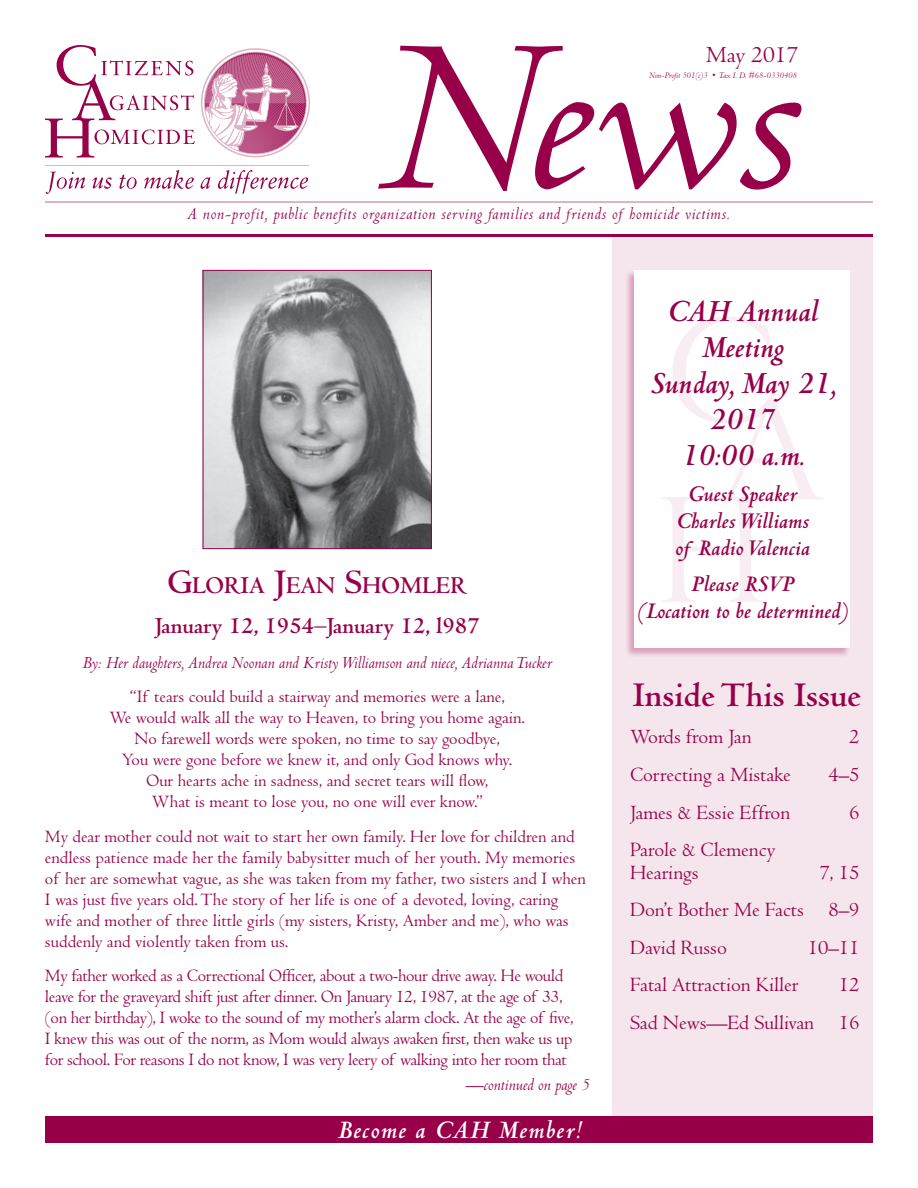
<style>
.page{position:relative;width:918px;height:1188px;background:#fff}
.page>*{position:absolute;margin:0;border:0;box-sizing:border-box;transform-origin:0 0}
.t1{font:italic 233.25px "Centaur";color:#970048;scale:1.1 1}
.t2{font:700 36px "Centaur";color:#970048}
.t3{font:italic 700 33px/36px "Centaur";color:#970048;text-align:center}
.t4{font:italic 700 27px "Centaur";letter-spacing:.05em;color:#fff}
.t5{font:700 25.2px "Centaur";color:#970048}
.t6{font:italic 700 24px/27px "Centaur";color:#970048;text-align:center}
.t7{font:700 24px "Centaur";color:#970048}
.t8{font:24px "Centaur";color:#970048}
.t9{font:21px/37.5px "Centaur";color:#970048}
.t10{font:18px/21px "Centaur";color:#970048;text-align:center}
.t11{font:18px/21px "Centaur";letter-spacing:-.02em;color:#970048}
.t12{font:italic 18px "Centaur";color:#970048}
.t13{font:italic 18px "Centaur";letter-spacing:.04em;color:#970048}
.t14{font:italic 9px "Centaur";color:#970048}
.s1{font-size:36px}
</style>
<div class="page">
<div style="left:612px;top:234px;width:261px;height:887px;background:#f5e6ed"></div>
<hr style="left:46px;top:202px;width:827px;height:1px;background:#e0b3c8">
<svg style="left:46px;top:172px;width:39px;height:22px"></svg>
<svg style="left:92px;top:177px;width:20px;height:12px"></svg>
<svg style="left:119px;top:175px;width:18px;height:14px"></svg>
<svg style="left:144px;top:170px;width:50px;height:19px"></svg>
<svg style="left:201px;top:177px;width:9px;height:12px"></svg>
<svg style="left:218px;top:170px;width:90px;height:24px"></svg>
<hr style="left:45px;top:165px;width:263px;height:1px;background:#e0b3c8">
<svg style="left:45px;top:45px;width:150px;height:113px"></svg>
<svg style="left:201px;top:48px;width:109px;height:109px"></svg>
<hr style="left:45px;top:234px;width:828px;height:3px;background:#970048">
<div style="left:45px;top:1116px;width:828px;height:27px;background:#970048"></div>
<div style="left:625px;top:269px;width:226px;height:389px;background:#970048;opacity:.3"></div>
<div style="left:634px;top:270px;width:216px;height:378px;background:#fff"></div>
<svg style="left:662px;top:316px;width:162px;height:286px"></svg>
<img style="left:205px;top:272px;width:225px;height:275px">
<div style="left:203px;top:270px;width:229px;height:279px;border:1px solid #970048"></div>
<h1 class="t1" style="left:378px;top:-4px;width:383px">News</h1>
<h3 class="t8" style="left:706px;top:42px;width:94px">May 2017</h3>
<p class="t14" style="left:649px;top:70px;width:149px">Non-Profit 501(c)3 • Tax I. D. #68-0330408</p>
<p class="t13" style="left:187px;top:204px;width:544px">A non-profit, public benefits organization serving families and friends of homicide victims.</p>
<h3 class="t5" style="left:168px;top:571px;width:301px"><span class="s1">G</span>LORIA <span class="s1">J</span>EAN <span class="s1">S</span>HOMLER</h3>
<h3 class="t7" style="left:155px;top:613px;width:327px">January 12, 1954–January 12, l987</h3>
<p class="t12" style="left:83px;top:653px;width:471px">By: Her daughters, Andrea Noonan and Kristy Williamson and niece, Adrianna Tucker</p>
<p class="t10" style="left:109px;top:686px;width:417px">“If tears could build a stairway and memories were a lane,<br>We would walk all the way to Heaven, to bring you home again.<br>No farewell words were spoken, no time to say goodbye,<br>You were gone before we knew it, and only God knows why.<br>Our hearts ache in sadness, and secret tears will flow,<br>What is meant to lose you, no one will ever know.”</p>
<p class="t10" style="left:45px;top:826px;width:542px;text-align:left">My dear mother could not wait to start her own family. Her love for children and endless patience made her the family babysitter much of her youth. My memories of her are somewhat vague, as she was taken from my father, two sisters and I when I was just five years old. The story of her life is one of a devoted, loving, caring wife and mother of three little girls (my sisters, Kristy, Amber and me), who was suddenly and violently taken from us.</p>
<p class="t11" style="left:45px;top:966px;width:530px">My father worked as a Correctional Officer, about a two-hour drive away. He would leave for the graveyard shift just after dinner. On January 12, 1987, at the age of 33, (on her birthday), I woke to the sound of my mother’s alarm clock. At the age of five, I knew this was out of the norm, as Mom would always awaken first, then wake us up for school. For reasons I do not know, I was very leery of walking into her room that</p>
<p class="t12" style="left:465px;top:1075px;width:126px">—continued on page 5</p>
<h3 class="t4" style="left:337px;top:1116px;width:245px">Become a CAH Member!</h3>
<h3 class="t3" style="left:650px;top:294px;width:187px">CAH Annual<br>Meeting<br>Sunday, May 21,<br>2017<br>10:00 a.m.</h3>
<h3 class="t6" style="left:675px;top:481px;width:136px">Guest Speaker<br>Charles Williams of Radio Valencia</h3>
<h3 class="t6" style="left:637px;top:571px;width:213px">Please RSVP<br>(Location to be determined)</h3>
<h2 class="t2" style="left:633px;top:676px;width:230px">Inside This Issue</h2>
<p class="t9" style="left:630px;top:719px;width:123px">Words from Jan</p>
<p class="t9" style="left:849px;top:719px;width:12px">2</p>
<p class="t9" style="left:630px;top:756px;width:162px">Correcting a Mistake</p>
<p class="t9" style="left:828px;top:756px;width:33px">4–5</p>
<p class="t9" style="left:630px;top:794px;width:162px">James &amp; Essie Effron</p>
<p class="t9" style="left:849px;top:794px;width:12px">6</p>
<p class="t9" style="left:630px;top:839px;width:147px;line-height:22.5px">Parole &amp; Clemency<br>Hearings</p>
<p class="t9" style="left:630px;top:854px;width:231px;text-align:justify;text-indent:189px">7, 15<br>Don’t Bother Me Facts 8–9<br>David Russo</p>
<p class="t9" style="left:808px;top:929px;width:53px">10–11</p>
<p class="t9" style="left:630px;top:966px;width:170px">Fatal Attraction Killer</p>
<p class="t9" style="left:630px;top:966px;width:231px;text-align:right">12<br>Sad News—Ed Sullivan 16</p>
</div>
